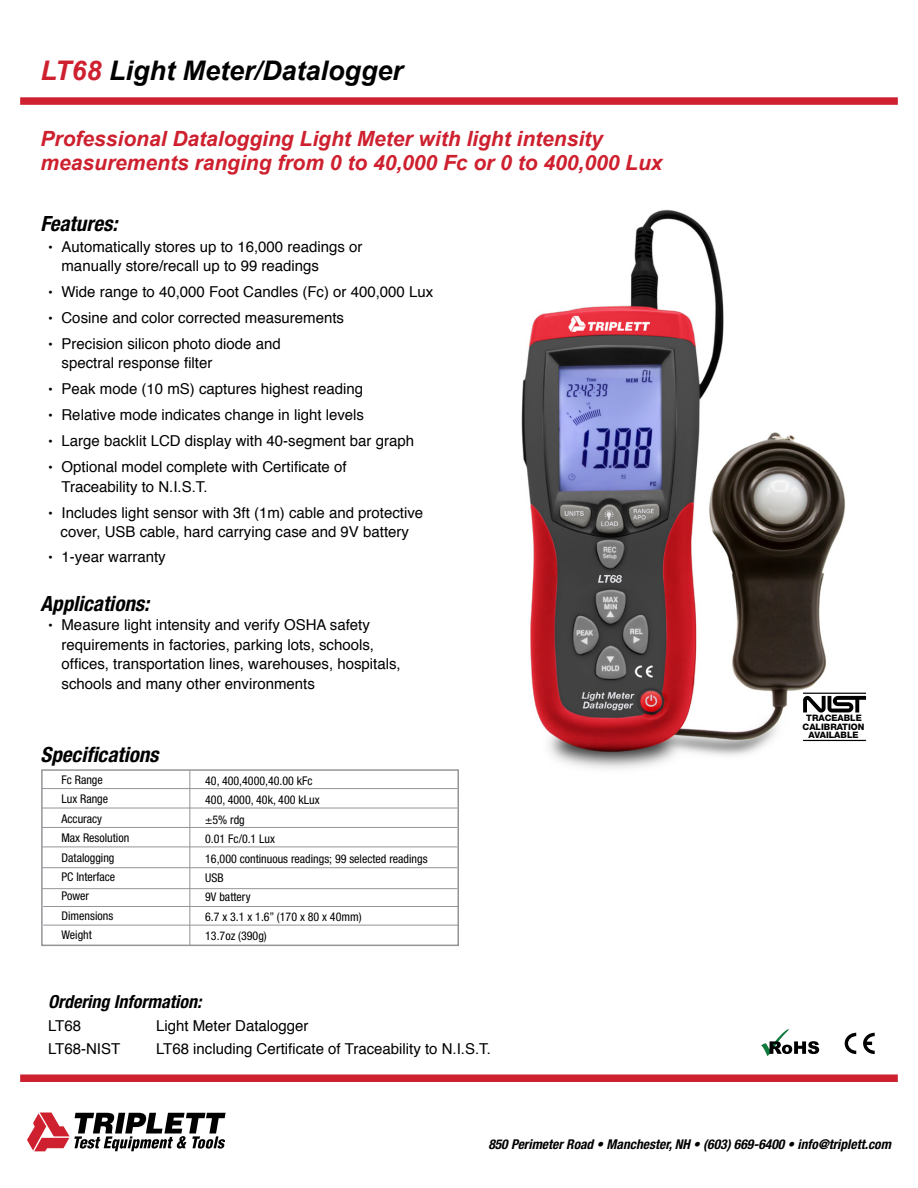
<style>
.page{position:relative;width:918px;height:1188px;background:#fff}
.page>*{position:absolute;margin:0;border:0;box-sizing:border-box;transform-origin:0 0}
.t1{font:italic 700 27px "Arial";color:#000}
.t2{font:italic 700 21px/24px "Arial";color:#ce202f}
.t3{font:italic 700 condensed 21px "Helvetica Neue LT Std";color:#000}
.t4{font:italic 700 condensed 18px "Helvetica Neue LT Std";color:#000}
.t5{font:15px/19.5px "Helvetica";color:#000}
.t6{font:italic 700 condensed 13.5px "Helvetica Neue LT Std";color:#000}
.t7{font:condensed 12px/19.5px "Helvetica Neue LT Std";color:#000}
.t8{font:800 8.85px/8.6px "Helvetica Neue LT Std";color:#000;text-align:center}
.s1{color:#ce202f}
.s2{font-size:13.5px}
</style>
<div class="page">
<img style="left:521px;top:209px;width:346px;height:560px">
<div style="left:20px;top:97px;width:878px;height:8px;background:#ce202f"></div>
<svg style="left:27px;top:1113px;width:199px;height:38px"></svg>
<div style="left:20px;top:1074px;width:878px;height:8px;background:#ce202f"></div>
<hr style="left:42px;top:788px;width:415px;height:1px;background:#939598">
<hr style="left:42px;top:808px;width:415px;height:1px;background:#939598">
<hr style="left:42px;top:827px;width:415px;height:1px;background:#939598">
<hr style="left:42px;top:847px;width:415px;height:1px;background:#939598">
<hr style="left:42px;top:867px;width:415px;height:1px;background:#939598">
<hr style="left:42px;top:888px;width:415px;height:1px;background:#939598">
<hr style="left:189px;top:770px;width:1px;height:175px;background:#939598">
<div style="left:41px;top:769px;width:418px;height:177px;border:2px solid #939598"></div>
<hr style="left:43px;top:906px;width:416px;height:1px;background:#939598">
<hr style="left:43px;top:925px;width:416px;height:1px;background:#939598">
<svg style="left:803px;top:696px;width:63px;height:17px"></svg>
<hr style="left:803px;top:740px;width:63px;height:1px;background:#000">
<hr style="left:803px;top:693px;width:63px;height:1px;background:#000">
<svg style="left:761px;top:1029px;width:58px;height:27px"></svg>
<svg style="left:845px;top:1033px;width:11px;height:21px"></svg>
<svg style="left:863px;top:1033px;width:12px;height:21px"></svg>
<h1 class="t1" style="left:40px;top:52px;width:364px"><span class="s1">LT68</span> Light Meter/Datalogger</h1>
<h2 class="t2" style="left:40px;top:128px;width:624px">Professional Datalogging Light Meter with light intensity measurements ranging from 0 to 40,000 Fc or 0 to 400,000 Lux</h2>
<h2 class="t3" style="left:40px;top:211px;width:78px">Features:</h2>
<p class="t5" style="left:62px;top:237px;width:302px;text-indent:-14px"><span class="s2">•</span> Automatically stores up to 16,000 readings or manually store/recall up to 99 readings</p>
<p class="t5" style="left:48px;top:282px;width:387px"><span class="s2">•</span> Wide range to 40,000 Foot Candles (Fc) or 400,000 Lux</p>
<p class="t5" style="left:48px;top:308px;width:298px"><span class="s2">•</span> Cosine and color corrected measurements</p>
<p class="t5" style="left:62px;top:334px;width:221px;text-indent:-14px"><span class="s2">•</span> Precision silicon photo diode and spectral response filter</p>
<p class="t5" style="left:48px;top:380px;width:317px"><span class="s2">•</span> Peak mode (10 mS) captures highest reading</p>
<p class="t5" style="left:48px;top:406px;width:318px"><span class="s2">•</span> Relative mode indicates change in light levels</p>
<p class="t5" style="left:48px;top:432px;width:368px"><span class="s2">•</span> Large backlit LCD display with 40-segment bar graph</p>
<p class="t5" style="left:62px;top:458px;width:287px;text-indent:-14px"><span class="s2">•</span> Optional model complete with Certificate of<br>Traceability to N.I.S.T.</p>
<p class="t5" style="left:48px;top:503px;width:377px;text-align:center"><span class="s2">•</span> Includes light sensor with 3ft (1m) cable and protective cover, USB cable, hard carrying case and 9V battery</p>
<p class="t5" style="left:48px;top:547px;width:119px"><span class="s2">•</span> 1-year warranty</p>
<h2 class="t3" style="left:40px;top:591px;width:110px">Applications:</h2>
<p class="t5" style="left:62px;top:616px;width:341px;text-indent:-14px"><span class="s2">•</span> Measure light intensity and verify OSHA safety requirements in factories, parking lots, schools, offices, transportation lines, warehouses, hospitals, schools and many other environments</p>
<h2 class="t3" style="left:40px;top:741px;width:120px">Specifications</h2>
<p class="t7" style="left:62px;top:770px;width:69px">Fc Range<br>Lux Range<br>Accuracy<br>Max Resolution<br>Datalogging<br>PC Interface<br>Power<br>Dimensions<br>Weight</p>
<p class="t7" style="left:205px;top:771px;width:224px">40, 400,4000,40.00 kFc<br>400, 4000, 40k, 400 kLux<br>±5% rdg<br>0.01 Fc/0.1 Lux<br>16,000 continuous readings; 99 selected readings<br>USB<br>9V battery<br>6.7 x 3.1 x 1.6” (170 x 80 x 40mm)<br>13.7oz (390g)</p>
<p class="t4" style="left:48px;top:991px;width:155px">Ordering Information:</p>
<p class="t5" style="left:48px;top:1017px;width:35px">LT68</p>
<p class="t5" style="left:156px;top:1017px;width:154px">Light Meter Datalogger</p>
<p class="t5" style="left:48px;top:1040px;width:74px">LT68-NIST</p>
<p class="t5" style="left:156px;top:1040px;width:336px">LT68 including Certificate of Traceability to N.I.S.T.</p>
<p class="t8" style="left:803px;top:714px;width:63px">TRACEABLE<br>CALIBRATION<br>AVAILABLE</p>
<p class="t6" style="left:488px;top:1136px;width:404px">850 Perimeter Road • Manchester, NH • (603) 669-6400 • info@triplett.com</p>
</div>
